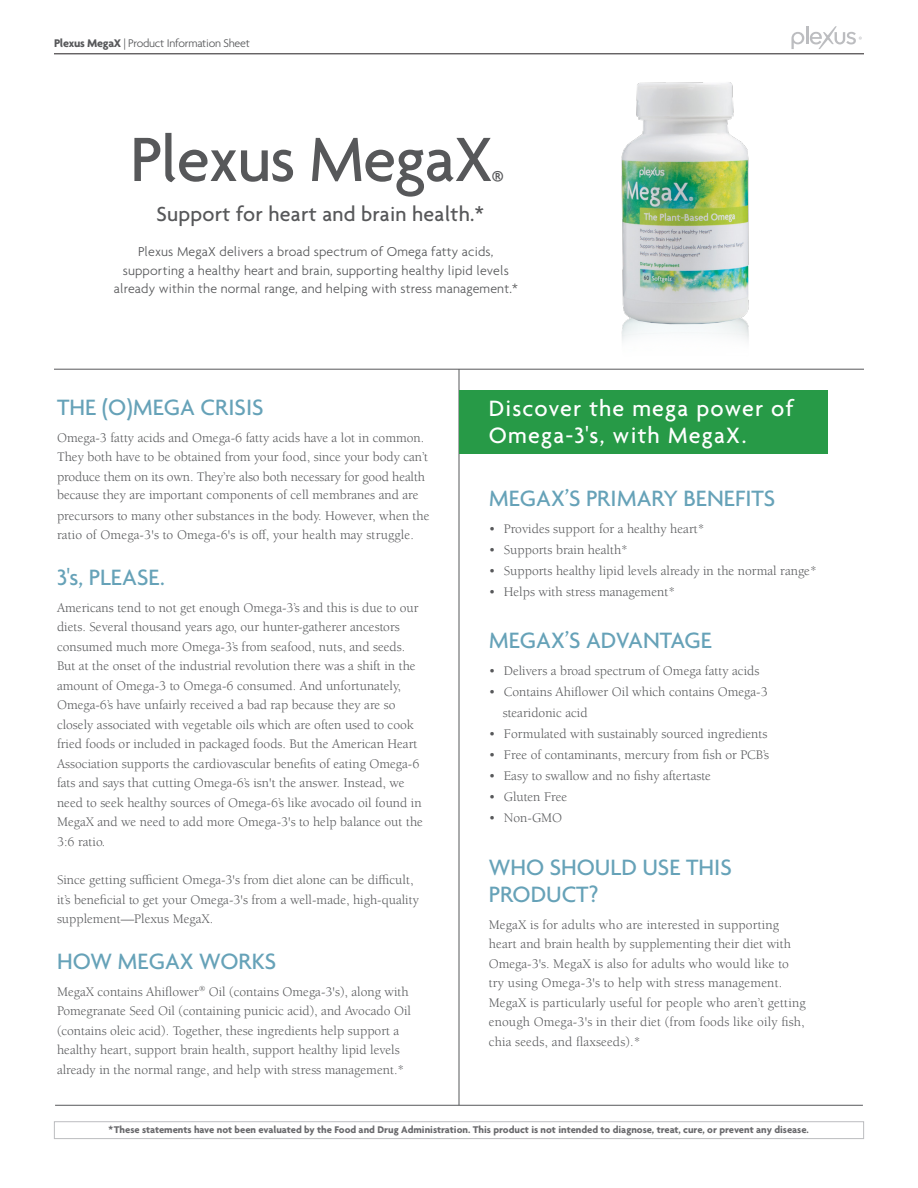
<style>
.page{position:relative;width:918px;height:1188px;background:#fff}
.page>*{position:absolute;margin:0;border:0;box-sizing:border-box;transform-origin:0 0}
.t1{font:500 67.65px "Agenda";letter-spacing:-.02em;color:#57585a}
.t2{font:500 26.25px "Agenda";color:#57585a}
.t3{font:500 24px/27px "Agenda";color:#66a2b8}
.t4{font:500 24px/27px "Agenda";letter-spacing:.05em;color:#fff}
.t5{font:500 21.9px "Agenda";letter-spacing:.01em;color:#57585a}
.t6{font:300 13.95px/18.5px "Agenda";letter-spacing:.01em;color:#57585a;text-align:center}
.t7{font:13.5px/19.5px "Berkeley Std";color:#57585a}
.COPY{font:300 12px "Agenda";letter-spacing:-.02em;color:#57585a}
.Legal_Box{font:700 10.5px "Agenda";color:#69696c}
.s1{font-weight:700}
</style>
<div class="page">
<hr style="left:54px;top:54px;width:810px;height:1px;background:#231f20">
<img style="left:571px;top:54px;width:227px;height:315px">
<hr style="left:54px;top:369px;width:810px;height:1px;background:#57585a">
<hr style="left:459px;top:369px;width:1px;height:736px;background:#57585a">
<hr style="left:55px;top:1105px;width:808px;height:1px;background:#57585a">
<svg style="left:791px;top:26px;width:71px;height:23px"></svg>
<div style="left:54px;top:1121px;width:810px;height:18px;border:1px solid #bcbdc0"></div>
<div style="left:459px;top:390px;width:368px;height:64px;background:#279a47"></div>
<p class="COPY" style="left:54px;top:36px;width:197px"><span class="s1">Plexus MegaX</span> | Product Information Sheet</p>
<p class="t1" style="left:130px;top:118px;width:364px">Plexus MegaX</p>
<p class="t2" style="left:492px;top:164px;width:14px">®</p>
<p class="t5" style="left:156px;top:201px;width:329px">Support for heart and brain health.*</p>
<p class="t6" style="left:114px;top:243px;width:405px">Plexus MegaX delivers a broad spectrum of Omega fatty acids, supporting a healthy heart and brain, supporting healthy lipid levels already within the normal range, and helping with stress management.*</p>
<p class="t3" style="left:57px;top:393px;width:208px">THE (O)MEGA CRISIS</p>
<p class="t7" style="left:57px;top:428px;width:373px">Omega-3 fatty acids and Omega-6 fatty acids have a lot in common.<br>They both have to be obtained from your food, since your body can’t produce them on its own. They’re also both necessary for good health</p>
<p class="t7" style="left:57px;top:484px;width:374px;line-height:21px">because they are important components of cell membranes and are precursors to many other substances in the body. However, when the</p>
<p class="t7" style="left:57px;top:525px;width:358px">ratio of Omega-3's to Omega-6's is off, your health may struggle.</p>
<p class="t3" style="left:57px;top:563px;width:110px">3's, PLEASE.</p>
<p class="t7" style="left:57px;top:598px;width:368px">Americans tend to not get enough Omega-3’s and this is due to our diets. Several thousand years ago, our hunter-gatherer ancestors consumed much more Omega-3’s from seafood, nuts, and seeds.<br>But at the onset of the industrial revolution there was a shift in the amount of Omega-3 to Omega-6 consumed. And unfortunately, Omega-6’s have unfairly received a bad rap because they are so closely associated with vegetable oils which are often used to cook fried foods or included in packaged foods. But the American Heart Association supports the cardiovascular benefits of eating Omega-6 fats and says that cutting Omega-6’s isn't the answer. Instead, we need to seek healthy sources of Omega-6’s like avocado oil found in MegaX and we need to add more Omega-3's to help balance out the 3:6 ratio.</p>
<p class="t7" style="left:57px;top:870px;width:364px">Since getting sufficient Omega-3's from diet alone can be difficult, it’s beneficial to get your Omega-3's from a well-made, high-quality supplement—Plexus MegaX.</p>
<p class="t3" style="left:57px;top:947px;width:221px">HOW MEGAX WORKS</p>
<p class="t7" style="left:57px;top:982px;width:356px">MegaX contains Ahiflower<sup>®</sup> Oil (contains Omega-3's), along with Pomegranate Seed Oil (containing punicic acid), and Avocado Oil (contains oleic acid). Together, these ingredients help support a healthy heart, support brain health, support healthy lipid levels already in the normal range, and help with stress management.*</p>
<p class="t4" style="left:489px;top:394px;width:306px">Discover the mega power of<br>Omega-3's, with MegaX.</p>
<p class="t3" style="left:489px;top:484px;width:288px">MEGAX’S PRIMARY BENEFITS</p>
<p class="t7" style="left:489px;top:519px;width:217px">• Provides support for a healthy heart*</p>
<p class="t7" style="left:489px;top:540px;width:141px">• Supports brain health*</p>
<p class="t7" style="left:489px;top:561px;width:329px">• Supports healthy lipid levels already in the normal range*</p>
<p class="t7" style="left:489px;top:582px;width:188px">• Helps with stress management*</p>
<p class="t3" style="left:489px;top:626px;width:225px">MEGAX’S ADVANTAGE</p>
<p class="t7" style="left:489px;top:662px;width:272px">• Delivers a broad spectrum of Omega fatty acids</p>
<p class="t7" style="left:503px;top:682px;width:267px;line-height:21px;text-indent:-14px">• Contains Ahiflower Oil which contains Omega-3 stearidonic acid</p>
<p class="t7" style="left:489px;top:725px;width:280px">• Formulated with sustainably sourced ingredients</p>
<p class="t7" style="left:489px;top:746px;width:282px">• Free of contaminants, mercury from fish or PCB’s</p>
<p class="t7" style="left:489px;top:767px;width:224px">• Easy to swallow and no fishy aftertaste</p>
<p class="t7" style="left:489px;top:788px;width:80px">• Gluten Free</p>
<p class="t7" style="left:489px;top:809px;width:75px">• Non-GMO</p>
<p class="t3" style="left:489px;top:853px;width:244px">WHO SHOULD USE THIS<br>PRODUCT?</p>
<p class="t7" style="left:489px;top:915px;width:318px">MegaX is for adults who are interested in supporting heart and brain health by supplementing their diet with Omega-3's. MegaX is also for adults who would like to try using Omega-3's to help with stress management.<br>MegaX is particularly useful for people who aren’t getting enough Omega-3's in their diet (from foods like oily fish, chia seeds, and flaxseeds).*</p>
<p class="Legal_Box" style="left:109px;top:1123px;width:702px">*These statements have not been evaluated by the Food and Drug Administration. This product is not intended to diagnose, treat, cure, or prevent any disease.</p>
</div>
